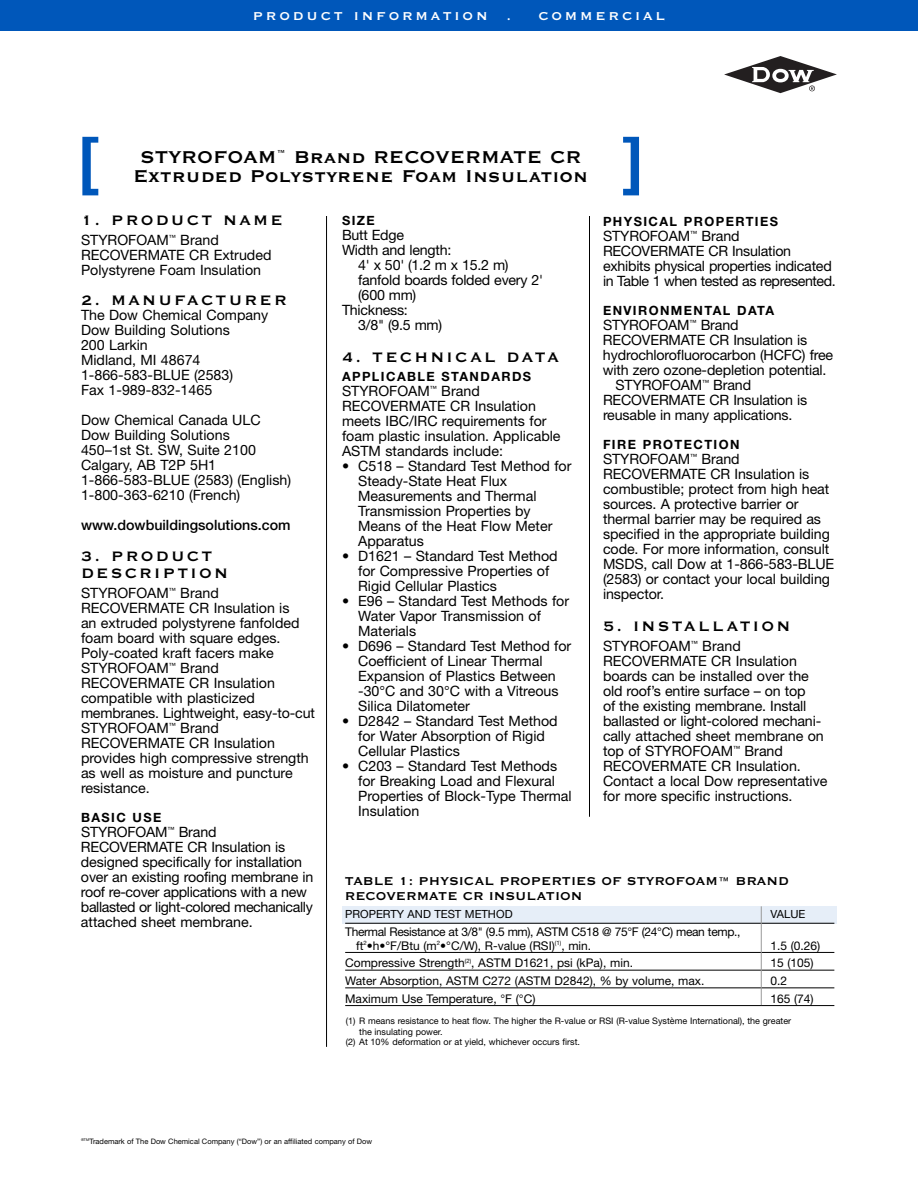
<style>
.page{position:relative;width:918px;height:1188px;background:#fff}
.page>*{position:absolute;margin:0;border:0;box-sizing:border-box;transform-origin:0 0}
.t1{font:700 22.5px/19.5px "Copperplate Gothic BT";color:#000;text-align:center}
.t2{font:700 18px/16.5px "Copperplate Gothic BT";letter-spacing:.125em;color:#000}
.t3{font:700 15px/15px "Copperplate Gothic BT";color:#000}
.t4{font:700 15px "Copperplate Gothic BT";letter-spacing:.19em;color:#fff}
.t5{font:14.25px/15px "Helvetica Neue";color:#000}
.t6{font:500 14.25px "Helvetica Neue";color:#000}
.t7{font:700 12.75px "Helvetica Neue";letter-spacing:.11em;color:#000}
.t8{font:12px "Helvetica Neue";color:#000}
.t9{font:12px/13.5px "Helvetica Neue";letter-spacing:-.03em;color:#000}
.t10{font:11.25px "Helvetica Neue";color:#000}
.t11{font:9px "Helvetica Neue";color:#000}
.t12{font:7.5px "Helvetica Neue";color:#000}
</style>
<div class="page">
<hr style="left:326px;top:216px;width:1px;height:831px;background:#000">
<hr style="left:589px;top:216px;width:1px;height:601px;background:#000">
<svg style="left:82px;top:137px;width:16px;height:58px"></svg>
<svg style="left:623px;top:137px;width:16px;height:58px"></svg>
<svg style="left:724px;top:56px;width:113px;height:37px"></svg>
<div style="left:0;top:0;width:918px;height:30px;background:#0057ba"></div>
<div style="left:342px;top:906px;width:495px;height:17px;background:#e6eef8"></div>
<hr style="left:345px;top:923px;width:489px;height:1px;background:#000">
<hr style="left:345px;top:952px;width:489px;height:1px;background:#000">
<hr style="left:345px;top:970px;width:489px;height:1px;background:#000">
<hr style="left:345px;top:987px;width:489px;height:1px;background:#000">
<hr style="left:345px;top:1005px;width:489px;height:1px;background:#000">
<hr style="left:761px;top:906px;width:1px;height:99px;background:#999">
<p class="t4" style="left:253px;top:6px;width:236px">PRODUCT INFORMATION</p>
<p class="t4" style="left:507px;top:6px;width:6px">.</p>
<p class="t4" style="left:538px;top:6px;width:128px">COMMERCIAL</p>
<h1 class="t1" style="left:133px;top:145px;width:457px">STYROFOAM<sup>™</sup> Brand RECOVERMATE CR<br>Extruded Polystyrene Foam Insulation</h1>
<p class="t2" style="left:81px;top:210px;width:203px">1. PRODUCT NAME</p>
<p class="t5" style="left:81px;top:234px;width:192px">STYROFOAM<sup>™</sup> Brand<br>RECOVERMATE CR Extruded<br>Polystyrene Foam Insulation</p>
<p class="t2" style="left:81px;top:290px;width:207px">2. MANUFACTURER</p>
<p class="t5" style="left:81px;top:309px;width:189px">The Dow Chemical Company<br>Dow Building Solutions<br>200 Larkin<br>Midland, MI 48674<br>1-866-583-BLUE (2583)<br>Fax 1-989-832-1465</p>
<p class="t5" style="left:81px;top:414px;width:212px">Dow Chemical Canada ULC<br>Dow Building Solutions<br>450–1st St. SW, Suite 2100<br>Calgary, AB T2P 5H1<br>1-866-583-BLUE (2583) (English)<br>1-800-363-6210 (French)</p>
<p class="t6" style="left:81px;top:520px;width:211px">www.dowbuildingsolutions.com</p>
<p class="t2" style="left:81px;top:547px;width:148px">3. PRODUCT<br>DESCRIPTION</p>
<p class="t5" style="left:81px;top:587px;width:235px">STYROFOAM<sup>™</sup> Brand<br>RECOVERMATE CR Insulation is<br>an extruded polystyrene fanfolded foam board with square edges.<br>Poly-coated kraft facers make<br>STYROFOAM<sup>™</sup> Brand<br>RECOVERMATE CR Insulation compatible with plasticized membranes. Lightweight, easy-to-cut<br>STYROFOAM<sup>™</sup> Brand<br>RECOVERMATE CR Insulation provides high compressive strength as well as moisture and puncture resistance.</p>
<p class="t7" style="left:81px;top:813px;width:82px">BASIC USE</p>
<p class="t5" style="left:81px;top:826px;width:234px">STYROFOAM<sup>™</sup> Brand RECOVERMATE CR Insulation is designed specifically for installation over an existing roofing membrane in roof re-cover applications with a new ballasted or light-colored mechanically attached sheet membrane.</p>
<p class="t7" style="left:342px;top:216px;width:34px">SIZE</p>
<p class="t5" style="left:342px;top:229px;width:64px">Butt Edge</p>
<p class="t5" style="left:342px;top:244px;width:111px">Width and length:</p>
<p class="t5" style="left:358px;top:259px;width:152px">4' x 50' (1.2 m x 15.2 m)</p>
<p class="t5" style="left:358px;top:274px;width:186px">fanfold boards folded every 2'</p>
<p class="t5" style="left:358px;top:289px;width:60px">(600 mm)</p>
<p class="t5" style="left:342px;top:304px;width:67px">Thickness:</p>
<p class="t5" style="left:358px;top:319px;width:86px">3/8" (9.5 mm)</p>
<p class="t2" style="left:342px;top:347px;width:218px">4. TECHNICAL DATA</p>
<p class="t7" style="left:342px;top:372px;width:191px">APPLICABLE STANDARDS</p>
<p class="t5" style="left:342px;top:385px;width:220px">STYROFOAM<sup>™</sup> Brand<br>RECOVERMATE CR Insulation meets IBC/IRC requirements for foam plastic insulation. Applicable<br>ASTM standards include:</p>
<p class="t5" style="left:358px;top:460px;width:215px;text-indent:-16px">• C518 – Standard Test Method for<br>Steady-State Heat Flux<br>Measurements and Thermal<br>Transmission Properties by<br>Means of the Heat Flow Meter<br>Apparatus</p>
<p class="t5" style="left:358px;top:550px;width:201px;text-indent:-16px">• D1621 – Standard Test Method for Compressive Properties of<br>Rigid Cellular Plastics</p>
<p class="t5" style="left:358px;top:595px;width:213px;text-indent:-16px">• E96 – Standard Test Methods for<br>Water Vapor Transmission of<br>Materials</p>
<p class="t5" style="left:358px;top:640px;width:215px;text-indent:-16px">• D696 – Standard Test Method for<br>Coefficient of Linear Thermal<br>Expansion of Plastics Between -30°C and 30°C with a Vitreous<br>Silica Dilatometer</p>
<p class="t5" style="left:358px;top:715px;width:201px;text-indent:-16px">• D2842 – Standard Test Method for Water Absorption of Rigid<br>Cellular Plastics</p>
<p class="t5" style="left:358px;top:760px;width:215px;text-indent:-16px">• C203 – Standard Test Methods for Breaking Load and Flexural<br>Properties of Block-Type Thermal<br>Insulation</p>
<p class="t7" style="left:603px;top:217px;width:177px">PHYSICAL PROPERTIES</p>
<p class="t5" style="left:603px;top:230px;width:234px">STYROFOAM<sup>™</sup> Brand<br>RECOVERMATE CR Insulation exhibits physical properties indicated in Table 1 when tested as represented.</p>
<p class="t7" style="left:603px;top:306px;width:173px">ENVIRONMENTAL DATA</p>
<p class="t5" style="left:603px;top:319px;width:137px">STYROFOAM<sup>™</sup> Brand</p>
<p class="t5" style="left:603px;top:334px;width:206px">RECOVERMATE CR Insulation is</p>
<p class="t5" style="left:603px;top:349px;width:232px">hydrochlorofluorocarbon (HCFC) free</p>
<p class="t5" style="left:603px;top:364px;width:225px">with zero ozone-depletion potential.</p>
<p class="t5" style="left:616px;top:379px;width:137px">STYROFOAM<sup>™</sup> Brand</p>
<p class="t5" style="left:603px;top:394px;width:206px">RECOVERMATE CR Insulation is</p>
<p class="t5" style="left:603px;top:409px;width:191px">reusable in many applications.</p>
<p class="t7" style="left:603px;top:440px;width:138px">FIRE PROTECTION</p>
<p class="t5" style="left:603px;top:453px;width:233px">STYROFOAM<sup>™</sup> Brand<br>RECOVERMATE CR Insulation is combustible; protect from high heat sources. A protective barrier or thermal barrier may be required as specified in the appropriate building code. For more information, consult<br>MSDS, call Dow at 1-866-583-BLUE (2583) or contact your local building inspector.</p>
<p class="t2" style="left:603px;top:617px;width:189px">5. INSTALLATION</p>
<p class="t5" style="left:603px;top:640px;width:226px">STYROFOAM<sup>™</sup> Brand<br>RECOVERMATE CR Insulation boards can be installed over the old roof’s entire surface – on top<br>of the existing membrane. Install ballasted or light-colored mechani&shy;cally attached sheet membrane on top of STYROFOAM<sup>™</sup> Brand<br>RECOVERMATE CR Insulation.<br>Contact a local Dow representative for more specific instructions.</p>
<p class="t3" style="left:345px;top:872px;width:445px">TABLE 1: PHYSICAL PROPERTIES OF STYROFOAM™ BRAND<br>RECOVERMATE CR INSULATION</p>
<p class="t10" style="left:345px;top:910px;width:169px">PROPERTY AND TEST METHOD</p>
<p class="t10" style="left:770px;top:910px;width:36px">VALUE</p>
<p class="t9" style="left:356px;top:926px;width:386px;text-indent:-11px">Thermal Resistance at 3/8" (9.5 mm), ASTM C518 @ 75°F (24°C) mean temp., ft<sup>2</sup>•h•°F/Btu (m<sup>2</sup>•°C/W), R-value (RSI)<sup>(1)</sup>, min.</p>
<p class="t8" style="left:770px;top:941px;width:51px">1.5 (0.26)</p>
<p class="t8" style="left:345px;top:959px;width:289px">Compressive Strength<sup>(2)</sup>, ASTM D1621, psi (kPa), min.</p>
<p class="t8" style="left:770px;top:959px;width:45px">15 (105)</p>
<p class="t8" style="left:345px;top:977px;width:361px">Water Absorption, ASTM C272 (ASTM D2842), % by volume, max.</p>
<p class="t8" style="left:770px;top:977px;width:18px">0.2</p>
<p class="t8" style="left:345px;top:994px;width:192px">Maximum Use Temperature, °F (°C)</p>
<p class="t8" style="left:770px;top:994px;width:45px">165 (74)</p>
<p class="t11" style="left:346px;top:1018px;width:447px">(1) R means resistance to heat flow. The higher the R-value or RSI (R-value Système International), the greater</p>
<p class="t11" style="left:359px;top:1028px;width:85px">the insulating power.</p>
<p class="t11" style="left:346px;top:1039px;width:236px">(2) At 10% deformation or at yield, whichever occurs first.</p>
<p class="t12" style="left:81px;top:1138px;width:293px"><sup>®TM</sup>Trademark of The Dow Chemical Company (“Dow”) or an affiliated company of Dow</p>
</div>
